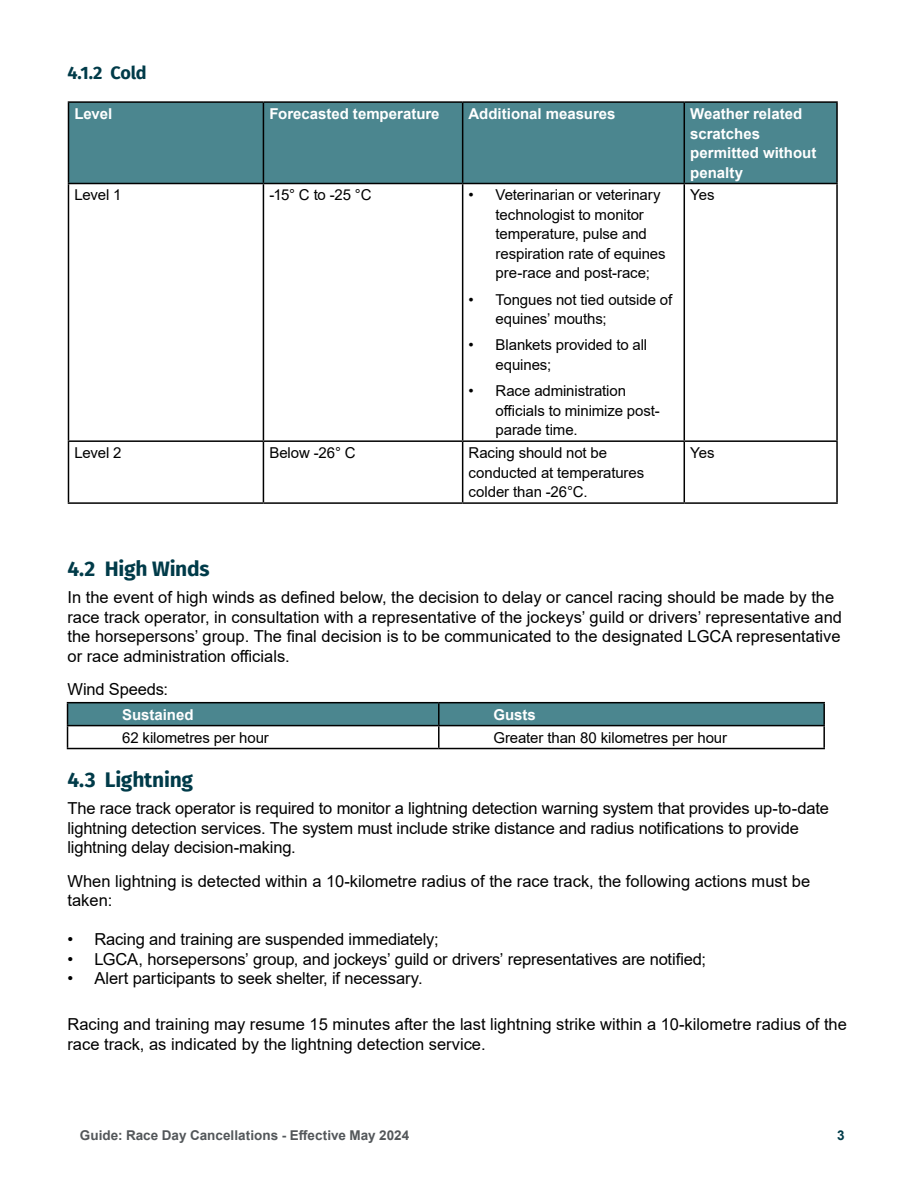
<style>
.page{position:relative;width:918px;height:1188px;background:#fff}
.page>*{position:absolute;margin:0;border:0;box-sizing:border-box;transform-origin:0 0}
.t1{font:700 21px "Fira Sans";letter-spacing:-.015em;color:#003b49}
.t2{font:700 18px "Fira Sans";color:#003b49}
.t3{font:16.5px/19.8px "Arial";color:#000}
.t4{font:15px/19.5px "Arial";letter-spacing:-.01em;color:#000}
.t5{font:700 15px/19.5px "Arial";color:#fff}
.t6{font:700 13.5px "Arial";letter-spacing:.005em;color:#53575a}
.t7{font:700 13.5px "Arial";color:#003b49}
</style>
<div class="page">
<hr style="left:67px;top:702px;width:372px;height:1px;background:#000">
<hr style="left:439px;top:702px;width:386px;height:1px;background:#000">
<hr style="left:823px;top:703px;width:2px;height:22px;background:#000">
<svg style="left:67px;top:703px;width:757px;height:45px"></svg>
<hr style="left:439px;top:725px;width:386px;height:1px;background:#000">
<hr style="left:438px;top:726px;width:2px;height:22px;background:#000">
<hr style="left:823px;top:726px;width:2px;height:22px;background:#000">
<hr style="left:67px;top:748px;width:372px;height:1px;background:#000">
<hr style="left:439px;top:748px;width:386px;height:1px;background:#000">
<div style="left:69px;top:103px;width:767px;height:80px;background:#4b868f"></div>
<hr style="left:68px;top:101px;width:195px;height:2px;background:#000">
<hr style="left:68px;top:103px;width:1px;height:80px;background:#000">
<hr style="left:263px;top:101px;width:200px;height:2px;background:#000">
<hr style="left:263px;top:103px;width:1px;height:80px;background:#000">
<hr style="left:463px;top:101px;width:221px;height:2px;background:#000">
<hr style="left:462px;top:103px;width:1px;height:80px;background:#000">
<hr style="left:684px;top:101px;width:154px;height:2px;background:#000">
<hr style="left:684px;top:103px;width:1px;height:80px;background:#000">
<hr style="left:836px;top:103px;width:2px;height:80px;background:#000">
<hr style="left:68px;top:183px;width:195px;height:1px;background:#000">
<hr style="left:68px;top:184px;width:1px;height:256px;background:#000">
<hr style="left:263px;top:183px;width:200px;height:1px;background:#000">
<hr style="left:263px;top:184px;width:1px;height:256px;background:#000">
<hr style="left:463px;top:183px;width:221px;height:1px;background:#000">
<hr style="left:462px;top:184px;width:1px;height:256px;background:#000">
<hr style="left:684px;top:183px;width:154px;height:1px;background:#000">
<hr style="left:684px;top:184px;width:1px;height:256px;background:#000">
<hr style="left:836px;top:184px;width:2px;height:256px;background:#000">
<hr style="left:68px;top:440px;width:195px;height:2px;background:#000">
<hr style="left:68px;top:442px;width:1px;height:60px;background:#000">
<hr style="left:263px;top:440px;width:200px;height:2px;background:#000">
<hr style="left:263px;top:442px;width:1px;height:60px;background:#000">
<hr style="left:463px;top:440px;width:221px;height:2px;background:#000">
<hr style="left:462px;top:442px;width:1px;height:60px;background:#000">
<hr style="left:684px;top:440px;width:154px;height:2px;background:#000">
<hr style="left:684px;top:442px;width:1px;height:60px;background:#000">
<hr style="left:836px;top:442px;width:2px;height:60px;background:#000">
<hr style="left:68px;top:502px;width:195px;height:2px;background:#000">
<hr style="left:263px;top:502px;width:200px;height:2px;background:#000">
<hr style="left:463px;top:502px;width:221px;height:2px;background:#000">
<hr style="left:684px;top:502px;width:154px;height:2px;background:#000">
<p class="t2" style="left:68px;top:58px;width:81px">4.1.2 Cold</p>
<p class="t5" style="left:74px;top:104px;width:39px">Level</p>
<p class="t5" style="left:269px;top:104px;width:172px">Forecasted temperature</p>
<p class="t5" style="left:469px;top:104px;width:148px">Additional measures</p>
<p class="t5" style="left:690px;top:104px;width:128px">Weather related scratches permitted without penalty</p>
<p class="t4" style="left:74px;top:185px;width:49px">Level 1</p>
<p class="t4" style="left:269px;top:185px;width:104px">-15° C to -25 °C</p>
<p class="t4" style="left:496px;top:185px;width:172px;text-indent:-27px">• Veterinarian or veterinary technologist to monitor temperature, pulse and respiration rate of equines pre-race and post-race;</p>
<p class="t4" style="left:496px;top:290px;width:178px;text-indent:-27px">• Tongues not tied outside of equines’ mouths;</p>
<p class="t4" style="left:496px;top:335px;width:153px;text-indent:-27px">• Blankets provided to all equines;</p>
<p class="t4" style="left:496px;top:381px;width:166px;text-indent:-27px">• Race administration officials to minimize post&shy;parade time.</p>
<p class="t4" style="left:690px;top:185px;width:26px">Yes</p>
<p class="t4" style="left:74px;top:443px;width:49px">Level 2</p>
<p class="t4" style="left:269px;top:443px;width:88px">Below -26° C</p>
<p class="t4" style="left:469px;top:443px;width:177px">Racing should not be conducted at temperatures colder than -26°C.</p>
<p class="t4" style="left:690px;top:443px;width:26px">Yes</p>
<p class="t1" style="left:68px;top:551px;width:144px">4.2 High Winds</p>
<p class="t3" style="left:68px;top:587px;width:776px">In the event of high winds as defined below, the decision to delay or cancel racing should be made by the race track operator, in consultation with a representative of the jockeys’ guild or drivers’ representative and the horsepersons’ group. The final decision is to be communicated to the designated LGCA representative or race administration officials.</p>
<p class="t3" style="left:68px;top:679px;width:102px">Wind Speeds:</p>
<p class="t5" style="left:122px;top:705px;width:73px">Sustained</p>
<p class="t5" style="left:493px;top:705px;width:44px">Gusts</p>
<p class="t4" style="left:122px;top:727px;width:148px">62 kilometres per hour</p>
<p class="t4" style="left:493px;top:727px;width:235px">Greater than 80 kilometres per hour</p>
<p class="t1" style="left:68px;top:762px;width:127px">4.3 Lightning</p>
<p class="t3" style="left:68px;top:799px;width:763px">The race track operator is required to monitor a lightning detection warning system that provides up-to-date lightning detection services. The system must include strike distance and radius notifications to provide lightning delay decision-making.</p>
<p class="t3" style="left:68px;top:871px;width:744px">When lightning is detected within a 10-kilometre radius of the race track, the following actions must be taken:</p>
<p class="t3" style="left:68px;top:930px;width:373px">• Racing and training are suspended immediately;</p>
<p class="t3" style="left:68px;top:949px;width:640px">• LGCA, horsepersons’ group, and jockeys’ guild or drivers’ representatives are notified;</p>
<p class="t3" style="left:68px;top:969px;width:357px">• Alert participants to seek shelter, if necessary.</p>
<p class="t3" style="left:68px;top:1015px;width:781px">Racing and training may resume 15 minutes after the last lightning strike within a 10-kilometre radius of the race track, as indicated by the lightning detection service.</p>
<p class="t6" style="left:80px;top:1126px;width:331px">Guide: Race Day Cancellations - Effective May 2024</p>
<p class="t7" style="left:837px;top:1126px;width:9px">3</p>
</div>
